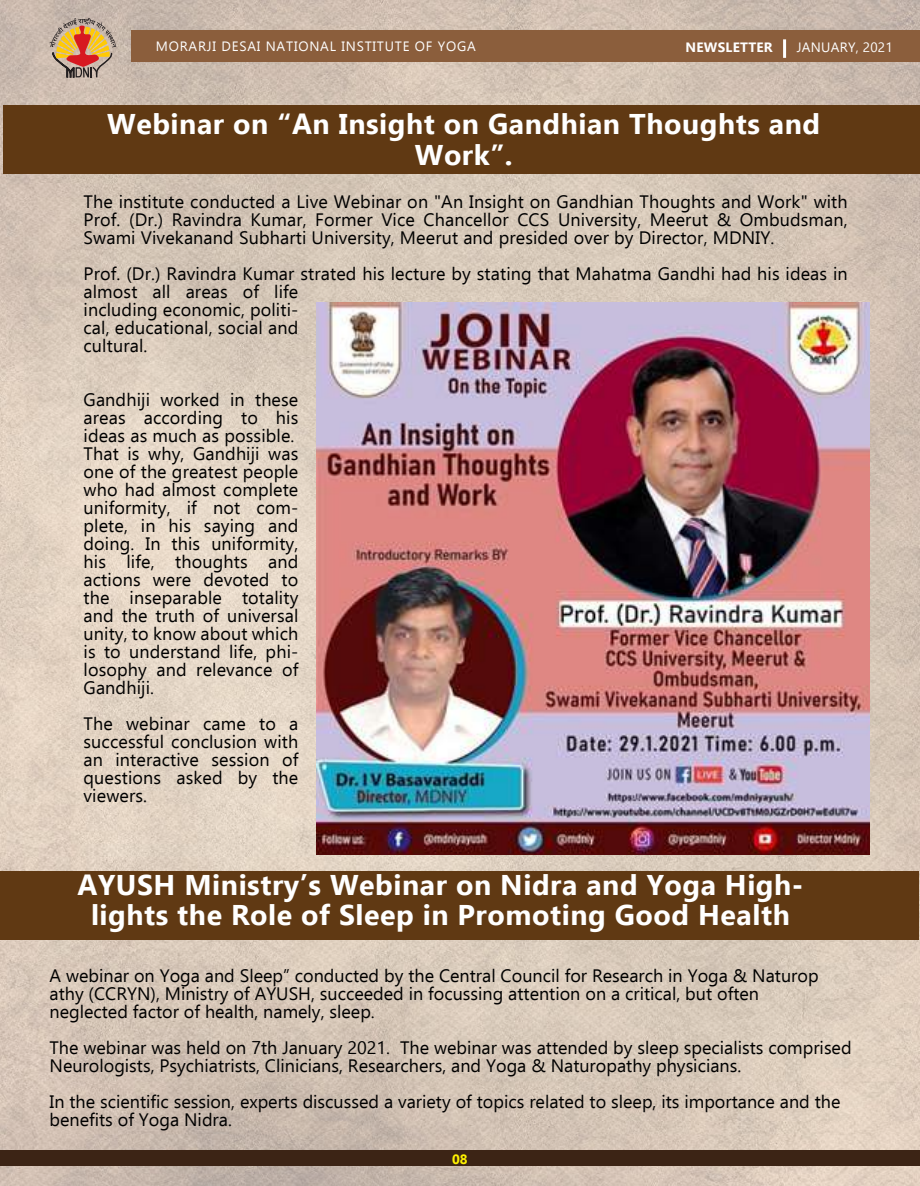
<style>
.page{position:relative;width:920px;height:1186px;background:#fff}
.page>*{position:absolute;margin:0;border:0;box-sizing:border-box;transform-origin:0 0}
.t1{font:700 28.5px/31.5px "Ebrima";letter-spacing:.02em;color:#fff;text-align:center}
.t2{font:18px/18px "Ebrima";letter-spacing:.005em;color:#000}
.t3{font:13.5px "Ebrima";letter-spacing:.06em;color:#fff}
.t4{font:13.5px "Ebrima";letter-spacing:.02em;color:#fff}
.t5{font:700 13.5px "Ebrima";letter-spacing:.02em;color:#fff}
.t6{font:700 13.5px "Ebrima";color:#fff200}
</style>
<div class="page">
<img style="left:0;top:0;width:920px;height:1186px">
<svg style="left:50px;top:18px;width:66px;height:63px;background:#c39872"></svg>
<div style="left:131px;top:30px;width:789px;height:32px;background:#8b5e3c"></div>
<div style="left:3px;top:106px;width:917px;height:68px;background:#603913"></div>
<hr style="left:783px;top:39px;width:3px;height:19px;background:#fff">
<img style="left:316px;top:302px;width:553px;height:553px">
<div style="left:1px;top:871px;width:918px;height:68px;background:#603913"></div>
<div style="left:0;top:1150px;width:920px;height:15px;background:#3c2415"></div>
<p class="t3" style="left:156px;top:36px;width:321px">MORARJI DESAI NATIONAL INSTITUTE OF YOGA</p>
<p class="t5" style="left:685px;top:36px;width:89px">NEWSLETTER</p>
<p class="t4" style="left:796px;top:37px;width:97px">JANUARY, 2021</p>
<h1 class="t1" style="left:107px;top:106px;width:714px">Webinar on “An Insight on Gandhian Thoughts and<br>Work”.</h1>
<p class="t2" style="left:84px;top:192px;width:765px;text-align:justify">The institute conducted a Live Webinar on "An Insight on Gandhian Thoughts and Work" with Prof. (Dr.) Ravindra Kumar, Former Vice Chancellor CCS University, Meerut &amp; Ombudsman, Swami Vivekanand Subharti University, Meerut and presided over by Director, MDNIY.</p>
<p class="t2" style="left:84px;top:264px;width:765px">Prof. (Dr.) Ravindra Kumar strated his lecture by stating that Mahatma Gandhi had his ideas in almost all areas of life<br>including economic, politi-<br>cal, educational, social and<br>cultural.</p>
<p class="t2" style="left:84px;top:390px;width:216px">Gandhiji worked in these areas according to his ideas as much as possible.<br>That is why, Gandhiji was one of the greatest people who had almost complete uniformity, if not com&shy;plete, in his saying and doing. In this uniformity, his life, thoughts and actions were devoted to the inseparable totality and the truth of universal unity, to know about which is to understand life, phi&shy;losophy and relevance of<br>Gandhiji.</p>
<p class="t2" style="left:84px;top:714px;width:216px;text-align:justify">The webinar came to a successful conclusion with an interactive session of questions asked by the viewers.</p>
<h1 class="t1" style="left:77px;top:869px;width:727px;line-height:30px">AYUSH Ministry’s Webinar on Nidra and Yoga High&shy;lights the Role of Sleep in Promoting Good Health</h1>
<p class="t2" style="left:50px;top:966px;width:770px">A webinar on Yoga and Sleep” conducted by the Central Council for Research in Yoga &amp; Naturop athy (CCRYN), Ministry of AYUSH, succeeded in focussing attention on a critical, but often neglected factor of health, namely, sleep.</p>
<p class="t2" style="left:50px;top:1038px;width:803px">The webinar was held on 7th January 2021. The webinar was attended by sleep specialists comprised<br>Neurologists, Psychiatrists, Clinicians, Researchers, and Yoga &amp; Naturopathy physicians.</p>
<p class="t2" style="left:50px;top:1092px;width:792px">In the scientific session, experts discussed a variety of topics related to sleep, its importance and the benefits of Yoga Nidra.</p>
<p class="t6" style="left:452px;top:1148px;width:17px">08</p>
<p class="t6" style="left:456px;top:1148px;width:9px">8</p>
</div>
